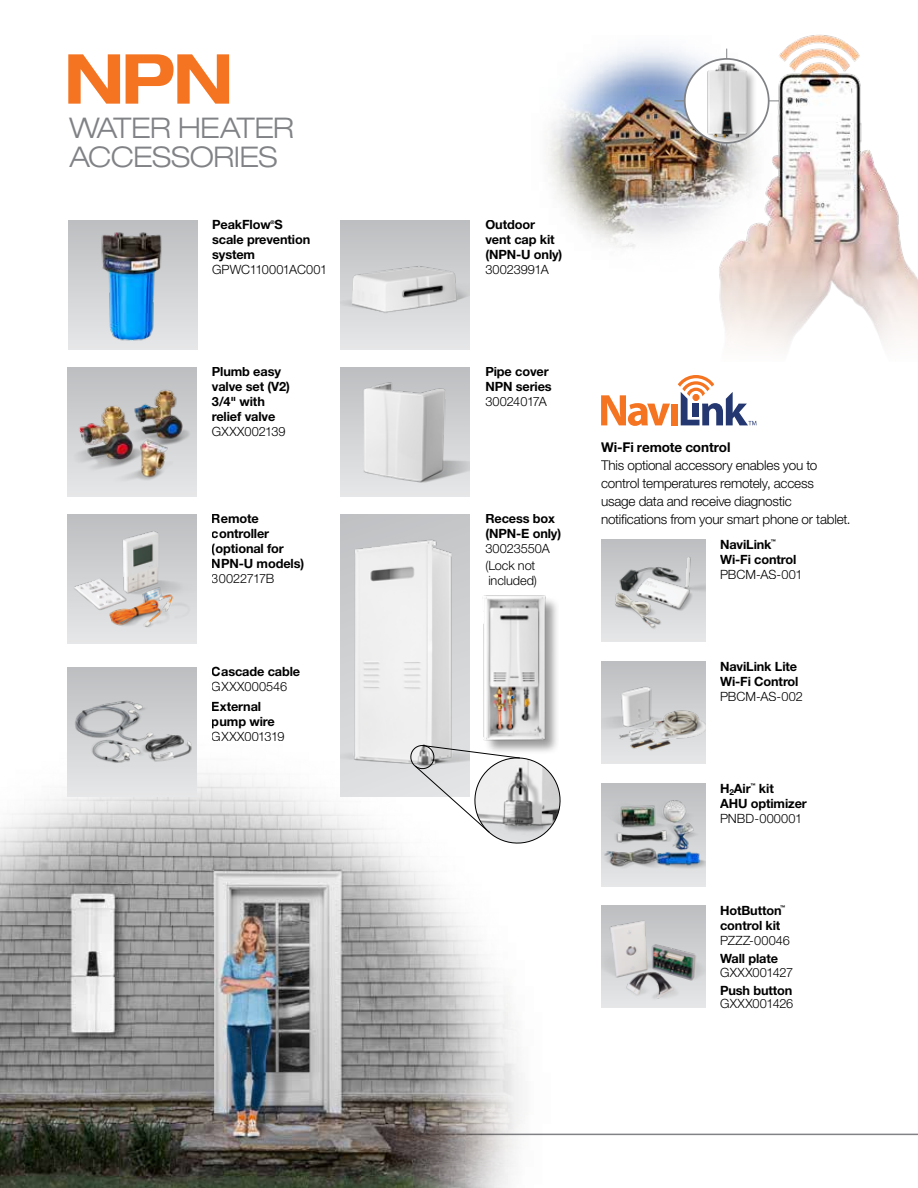
<style>
.page{position:relative;width:918px;height:1188px;background:#fff}
.page>*{position:absolute;margin:0;border:0;box-sizing:border-box;transform-origin:0 0}
.t1{font:700 expanded 69px "Helvetica Neue LT Pro";color:#f47421;scale:.95 1}
.t2{font:300 expanded 28.5px/29.2px "Helvetica Neue LT Pro";letter-spacing:-.025em;color:#808285}
.t3{font:300 13.5px/18px "Helvetica Neue LT Pro";letter-spacing:-.015em;color:#000}
.t4{font:700 13.5px "Helvetica Neue LT Pro";letter-spacing:-.01em;color:#000}
.t5{font:700 12.75px/15px "Helvetica Neue LT Pro";letter-spacing:-.01em;color:#000}
.t6{font:300 12.75px/16.5px "Helvetica Neue LT Pro";letter-spacing:-.005em;color:#000}
.t7{font:300 12.75px "Helvetica Neue LT Pro";letter-spacing:.015em;color:#000}
.t8{font:700 5.1px "Helvetica Neue LT Pro";color:#000}
</style>
<div class="page">
<img style="left:719px;top:34px;width:199px;height:314px">
<img style="left:548px;top:35px;width:238px;height:236px">
<hr style="left:68px;top:1134px;width:850px;height:1px;background:#808285">
<img style="left:0;top:667px;width:586px;height:521px">
<img style="left:68px;top:220px;width:129px;height:129px">
<svg style="left:340px;top:220px;width:129px;height:129px;background:#d5d6d8"></svg>
<img style="left:340px;top:233px;width:129px;height:92px">
<img style="left:68px;top:367px;width:129px;height:129px">
<svg style="left:340px;top:367px;width:129px;height:129px;background:#d4d6d7"></svg>
<img style="left:340px;top:373px;width:129px;height:114px">
<img style="left:68px;top:514px;width:129px;height:129px">
<svg style="left:340px;top:514px;width:129px;height:282px"></svg>
<svg style="left:68px;top:667px;width:129px;height:129px;background:#cfd0d2"></svg>
<img style="left:68px;top:684px;width:129px;height:99px">
<img style="left:340px;top:519px;width:129px;height:273px">
<img style="left:601px;top:784px;width:104px;height:102px">
<img style="left:601px;top:906px;width:104px;height:102px">
<img style="left:450px;top:574px;width:125px;height:186px">
<svg style="left:409px;top:744px;width:157px;height:105px"></svg>
<img style="left:601px;top:540px;width:104px;height:102px">
<svg style="left:601px;top:661px;width:104px;height:103px"></svg>
<img style="left:601px;top:666px;width:104px;height:94px">
<svg style="left:685px;top:59px;width:84px;height:84px"></svg>
<img style="left:692px;top:59px;width:72px;height:84px">
<div style="left:684px;top:58px;width:86px;height:86px;border:2px solid #808285;border-radius:50%"></div>
<svg style="left:601px;top:375px;width:155px;height:51px"></svg>
<h1 class="t1" style="left:64px;top:34px;width:180px">NPN</h1>
<h2 class="t2" style="left:69px;top:113px;width:226px">WATER HEATER<br>ACCESSORIES</h2>
<p class="t8" style="left:271px;top:219px;width:6px">®</p>
<p class="t5" style="left:212px;top:232px;width:100px">scale prevention system</p>
<p class="t6" style="left:212px;top:261px;width:116px">GPWC110001AC001</p>
<p class="t5" style="left:212px;top:217px;width:72px">PeakFlow S</p>
<p class="t5" style="left:212px;top:364px;width:79px">Plumb easy valve set (V2)<br>3/4" with relief valve</p>
<p class="t6" style="left:212px;top:423px;width:75px">GXXX002139</p>
<p class="t5" style="left:212px;top:511px;width:94px">Remote controller (optional for<br>NPN-U models)</p>
<p class="t6" style="left:212px;top:570px;width:64px">30022717B</p>
<p class="t5" style="left:212px;top:664px;width:90px">Cascade cable</p>
<p class="t7" style="left:212px;top:679px;width:77px">GXXX000546</p>
<p class="t5" style="left:212px;top:698px;width:64px">External pump wire</p>
<p class="t6" style="left:212px;top:728px;width:74px">GXXX001319</p>
<p class="t5" style="left:485px;top:217px;width:78px">Outdoor vent cap kit (NPN-U only)</p>
<p class="t6" style="left:485px;top:261px;width:65px">30023991A</p>
<p class="t5" style="left:485px;top:364px;width:68px">Pipe cover<br>NPN series</p>
<p class="t6" style="left:485px;top:393px;width:63px">30024017A</p>
<p class="t5" style="left:485px;top:511px;width:77px">Recess box (NPN-E only)</p>
<p class="t6" style="left:485px;top:540px;width:66px">30023550A (Lock not</p>
<p class="t6" style="left:488px;top:572px;width:50px">included)</p>
<p class="t4" style="left:601px;top:439px;width:131px">Wi-Fi remote control</p>
<p class="t3" style="left:601px;top:456px;width:251px">This optional accessory enables you to control temperatures remotely, access usage data and receive diagnostic notifications from your smart phone or tablet.</p>
<p class="t5" style="left:720px;top:536px;width:53px">NaviLink</p>
<p class="t8" style="left:771px;top:538px;width:7px">™</p>
<p class="t5" style="left:720px;top:551px;width:78px">Wi‑Fi control</p>
<p class="t6" style="left:720px;top:566px;width:84px">PBCM-AS-001</p>
<p class="t5" style="left:720px;top:658px;width:80px">NaviLink Lite<br>Wi‑Fi Control</p>
<p class="t6" style="left:720px;top:688px;width:84px">PBCM-AS-002</p>
<p class="t5" style="left:720px;top:781px;width:32px">H<sub>2</sub>Air</p>
<p class="t8" style="left:751px;top:782px;width:7px">™</p>
<p class="t5" style="left:720px;top:781px;width:88px;text-align:center">kit<br>AHU optimizer</p>
<p class="t6" style="left:720px;top:810px;width:84px">PNBD-000001</p>
<p class="t5" style="left:720px;top:903px;width:63px">HotButton</p>
<p class="t8" style="left:780px;top:904px;width:7px">™</p>
<p class="t5" style="left:720px;top:918px;width:62px">control kit</p>
<p class="t7" style="left:720px;top:933px;width:71px">PZZZ-00046</p>
<p class="t5" style="left:720px;top:951px;width:60px">Wall plate</p>
<p class="t6" style="left:720px;top:963px;width:75px">GXXX001427</p>
<p class="t5" style="left:720px;top:982px;width:74px">Push button</p>
<p class="t6" style="left:720px;top:995px;width:75px">GXXX001426</p>
</div>
